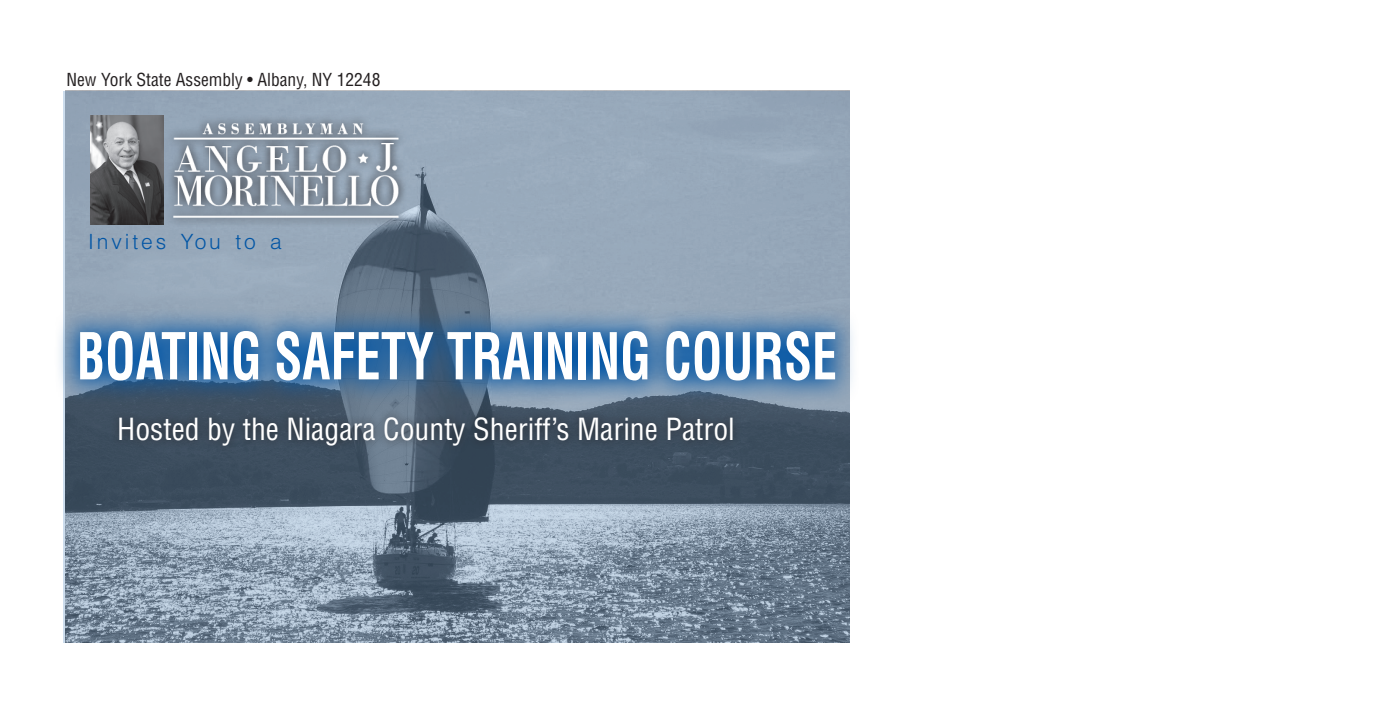
<style>
.page{position:relative;width:1386px;height:706px;background:#fff}
.page>*{position:absolute;margin:0;border:0;box-sizing:border-box;transform-origin:0 0}
.t1{font:700 condensed 63px "Helvetica";color:#fff;scale:.8 1}
.t2{font:condensed 29.75px "Helvetica";color:#fff}
.t3{font:300 21px "Helvetica";letter-spacing:.14em;color:#0155a5}
.t4{font:condensed 17.5px "Helvetica";color:#231f20}
</style>
<div class="page">
<svg style="left:63px;top:92px;width:786px;height:551px;background:#7e90a1"></svg>
<svg style="left:59px;top:306px;width:794px;height:99px;background:#4b78a4"></svg>
<div style="left:110px;top:408px;width:632px;height:46px;background:#231f20;opacity:.75"></div>
<img style="left:91px;top:116px;width:72px;height:108px">
<svg style="left:165px;top:114px;width:243px;height:113px;background:#92a2b3"></svg>
<img style="left:174px;top:123px;width:225px;height:94px">
<p class="t4" style="left:66px;top:68px;width:315px">New York State Assembly • Albany, NY 12248</p>
<p class="t3" style="left:88px;top:228px;width:195px">Invites You to a</p>
<h1 class="t1" style="left:77px;top:317px;width:952px">BOATING SAFETY TRAINING COURSE</h1>
<p class="t2" style="left:117px;top:410px;width:619px">Hosted by the Niagara County Sheriff’s Marine Patrol</p>
</div>
